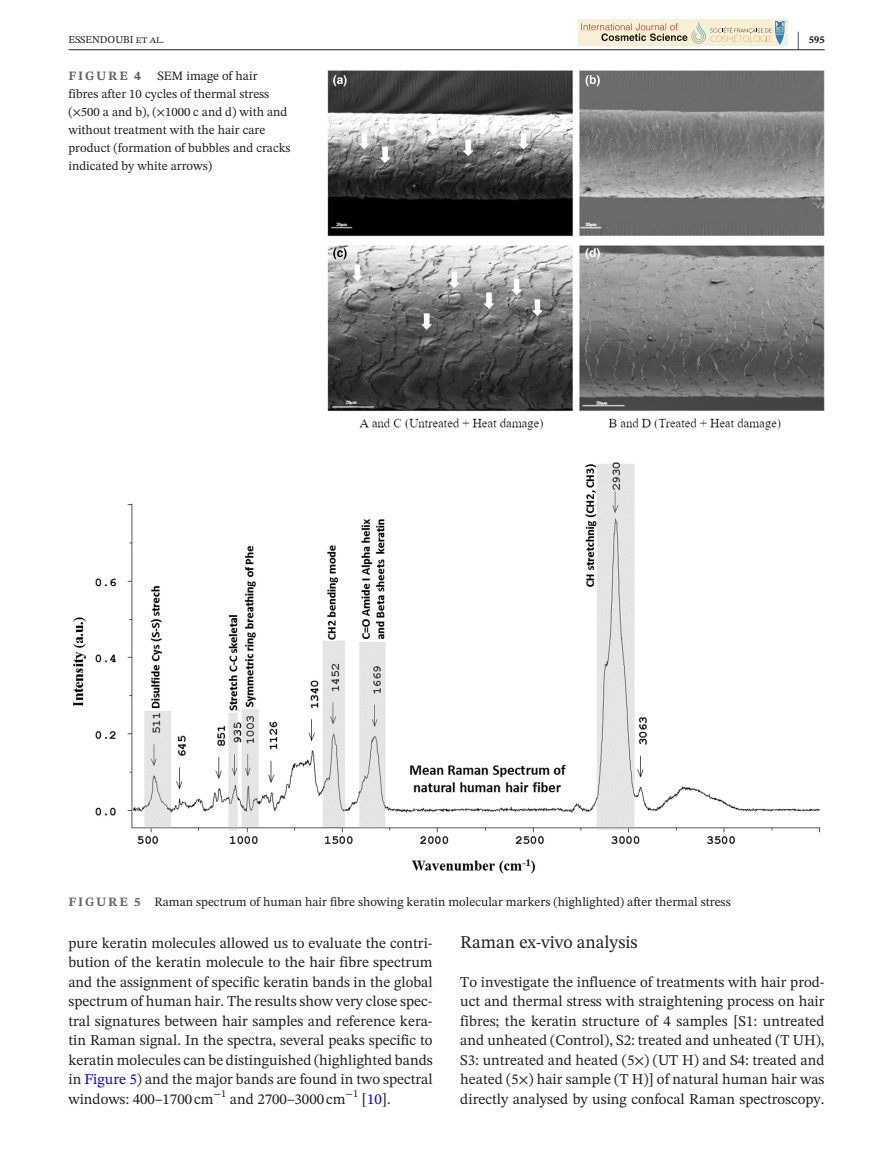
<style>
.page{position:relative;width:893px;height:1174px;background:#fff}
.page>*{position:absolute;margin:0;border:0;box-sizing:border-box;transform-origin:0 0}
.t1{font:700 21px "STIX Two Text";color:#231f20;scale:.42 1}
.t2{font:18px "STIX Two Text";color:#231f20}
.t3{font:15px/19.5px "STIX Two Text";color:#231f20;text-align:justify}
.t4{font:12.75px/18px "STIX Two Text";color:#231f20}
.t5{font:700 12.75px "STIX Two Text";letter-spacing:.14em;color:#636366}
.t6{font:10.5px "STIX Two Text";color:#231f20}
.t7{font:700 10.5px "STIX Two Text";color:#231f20}
.s1{font-family:"STIX"}
.s2{font-weight:700;color:#636366}
.s3{color:#00f}
</style>
<div class="page">
<hr style="left:68px;top:49px;width:756px;height:1px;background:#231f20">
<img style="left:578px;top:20px;width:209px;height:25px">
<svg style="left:581px;top:21px;width:191px;height:23px;background:#e5d7bd"></svg>
<img style="left:73px;top:462px;width:748px;height:411px">
<img style="left:327px;top:70px;width:497px;height:360px">
<h1 class="t1" style="left:797px;top:24px;width:8px">|</h1>
<p class="t6" style="left:68px;top:32px;width:97px">ESSENDOUBI et al.</p>
<p class="t7" style="left:809px;top:32px;width:17px">595</p>
<p class="t4" style="left:68px;top:66px;width:224px;text-indent:89px">SEM image of hair fibres after 10 cycles of thermal stress (<span class="s1">×</span>500 a and b), (<span class="s1">×</span>1000 c and d) with and without treatment with the hair care product (formation of bubbles and cracks indicated by white arrows)</p>
<p class="t5" style="left:68px;top:66px;width:74px">FIGURE 4</p>
<p class="t4" style="left:68px;top:892px;width:664px"><span class="s2">FIGURE 5</span> Raman spectrum of human hair fibre showing keratin molecular markers (highlighted) after thermal stress</p>
<p class="t3" style="left:68px;top:933px;width:366px">pure keratin molecules allowed us to evaluate the contri&shy;bution of the keratin molecule to the hair fibre spectrum and the assignment of specific keratin bands in the global spectrum of human hair. The results show very close spec&shy;tral signatures between hair samples and reference kera&shy;tin Raman signal. In the spectra, several peaks specific to keratin molecules can be distinguished (highlighted bands in <span class="s3">Figure 5</span>) and the major bands are found in two spectral windows: 400–1700 cm</p>
<p class="t6" style="left:214px;top:1086px;width:14px">−1</p>
<p class="t3" style="left:230px;top:1089px;width:117px">and 2700–3000 cm</p>
<p class="t6" style="left:346px;top:1086px;width:14px">−1</p>
<p class="t3" style="left:362px;top:1089px;width:30px">[<span class="s3">10</span>].</p>
<p class="t2" style="left:460px;top:929px;width:179px">Raman ex-vivo analysis</p>
<p class="t3" style="left:460px;top:972px;width:366px">To investigate the influence of treatments with hair prod&shy;uct and thermal stress with straightening process on hair fibres; the keratin structure of 4 samples [S1: untreated and unheated (Control), S2: treated and unheated (T UH), S3: untreated and heated (5<span class="s1">×</span>) (UT H) and S4: treated and heated (5<span class="s1">×</span>) hair sample (T H)] of natural human hair was directly analysed by using confocal Raman spectroscopy.</p>
</div>
